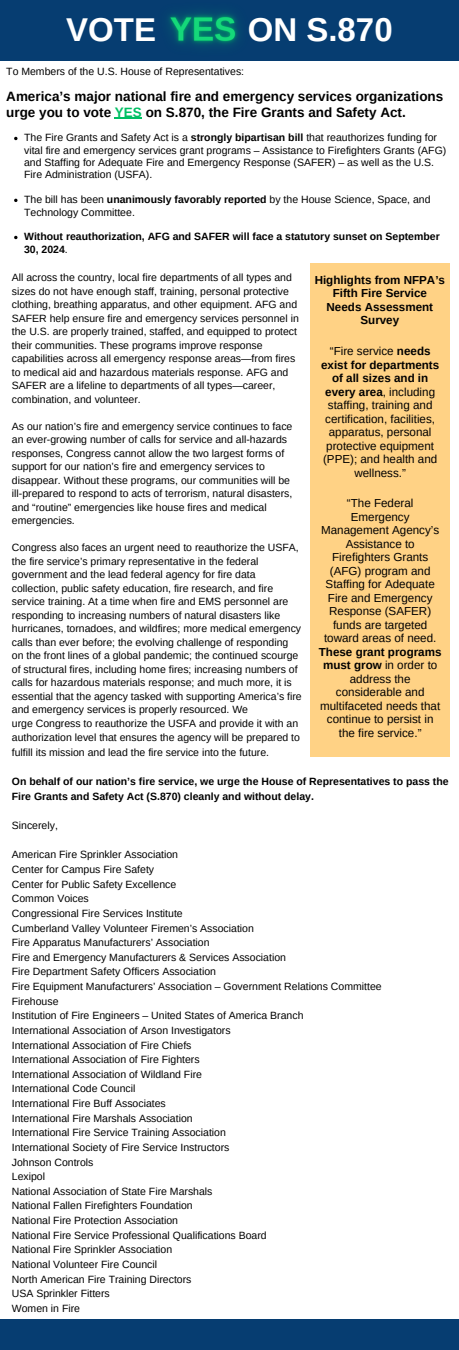
<style>
.page{position:relative;width:459px;height:1350px;background:#fff}
.page>*{position:absolute;margin:0;border:0;box-sizing:border-box;transform-origin:0 0}
.t1{font:700 33px "Arimo";color:#fff}
.t2{font:700 13.5px/15.8px "Arimo";color:#000}
.t3{font:11.62px/13.5px "Arimo";color:#000;text-align:center}
.t4{font:700 11.62px/13.5px "Arimo";color:#000;text-align:center}
.t5{font:10.5px/13.5px "Arimo";color:#000}
.t6{font:700 10.5px/12.4px "Arimo";color:#000}
.s1{color:#00bf63}
.s2{font-weight:700}
.s3{font-weight:400}
</style>
<div class="page">
<div style="left:0;top:0;width:459px;height:60px;background:#063d71"></div>
<div style="left:310px;top:264px;width:140px;height:493px;background:#ffd285"></div>
<svg style="left:115px;top:118px;width:27px;height:1px"></svg>
<svg style="left:14px;top:137px;width:4px;height:3px"></svg>
<svg style="left:14px;top:199px;width:4px;height:3px"></svg>
<svg style="left:14px;top:236px;width:4px;height:3px"></svg>
<img style="left:140px;top:12px;width:126px;height:49px">
<div style="left:0;top:1320px;width:459px;height:30px;background:#063d71"></div>
<h1 class="t1" style="left:66px;top:11px;width:91px">VOTE</h1>
<h1 class="t1" style="left:248px;top:11px;width:146px">ON S.870</h1>
<p class="t5" style="left:6px;top:65px;width:239px">To Members of the U.S. House of Representatives:</p>
<p class="t2" style="left:6px;top:88px;width:439px">America’s major national fire and emergency services organizations urge you to vote <span class="s1">YES</span> on S.870, the Fire Grants and Safety Act.</p>
<h3 class="t5" style="left:24px;top:131px;width:424px;line-height:12.4px">The Fire Grants and Safety Act is a <span class="s2">strongly bipartisan bill</span> that reauthorizes funding for vital fire and emergency services grant programs – Assistance to Firefighters Grants (AFG) and Staffing for Adequate Fire and Emergency Response (SAFER) – as well as the U.S.<br>Fire Administration (USFA).</h3>
<p class="t5" style="left:24px;top:193px;width:408px;line-height:12.4px">The bill has been <span class="s2">unanimously favorably reported</span> by the House Science, Space, and<br>Technology Committee.</p>
<p class="t6" style="left:24px;top:230px;width:417px">Without reauthorization, AFG and SAFER will face a statutory sunset on September<br>30, 2024<span class="s3">.</span></p>
<p class="t5" style="left:12px;top:271px;width:288px">All across the country, local fire departments of all types and sizes do not have enough staff, training, personal protective clothing, breathing apparatus, and other equipment. AFG and SAFER help ensure fire and emergency services personnel in the U.S. are properly trained, staffed, and equipped to protect their communities. These programs improve response capabilities across all emergency response areas—from fires to medical aid and hazardous materials response. AFG and SAFER are a lifeline to departments of all types—career, combination, and volunteer.</p>
<h2 class="t5" style="left:12px;top:419px;width:282px">As our nation’s fire and emergency service continues to face an ever-growing number of calls for service and all-hazards responses, Congress cannot allow the two largest forms of support for our nation’s fire and emergency services to disappear. Without these programs, our communities will be ill-prepared to respond to acts of terrorism, natural disasters, and “routine” emergencies like house fires and medical emergencies.</h2>
<p class="t5" style="left:12px;top:541px;width:291px">Congress also faces an urgent need to reauthorize the USFA, the fire service’s primary representative in the federal government and the lead federal agency for fire data collection, public safety education, fire research, and fire service training. At a time when fire and EMS personnel are responding to increasing numbers of natural disasters like hurricanes, tornadoes, and wildfires; more medical emergency calls than ever before; the evolving challenge of responding on the front lines of a global pandemic; the continued scourge of structural fires, including home fires; increasing numbers of calls for hazardous materials response; and much more, it is essential that the agency tasked with supporting America’s fire and emergency services is properly resourced. We</p>
<p class="t4" style="left:315px;top:273px;width:132px">Highlights from NFPA’s<br>Fifth Fire Service<br>Needs Assessment<br>Survey</p>
<p class="t3" style="left:321px;top:344px;width:120px">“Fire service <span class="s2">needs exist for departments of all sizes and in every area</span>, including staffing, training and certification, facilities, apparatus, personal protective equipment (PPE); and health and wellness.”</p>
<p class="t3" style="left:319px;top:496px;width:124px">“The Federal<br>Emergency<br>Management Agency’s<br>Assistance to<br>Firefighters Grants (AFG) program and<br>Staffing for Adequate<br>Fire and Emergency<br>Response (SAFER) funds are targeted toward areas of need.<br><span class="s2">These grant programs must grow</span> in order to address the considerable and multifaceted needs that continue to persist in the fire service.”</p>
<p class="t5" style="left:12px;top:716px;width:288px">urge Congress to reauthorize the USFA and provide it with an</p>
<p class="t5" style="left:12px;top:731px;width:290px">authorization level that ensures the agency will be prepared to</p>
<p class="t5" style="left:12px;top:746px;width:259px">fulfill its mission and lead the fire service into the future.</p>
<h3 class="t6" style="left:12px;top:774px;width:438px;line-height:14.6px">On behalf of our nation’s fire service, we urge the House of Representatives to pass the<br>Fire Grants and Safety Act (S.870) cleanly and without delay.</h3>
<p class="t5" style="left:12px;top:819px;width:48px">Sincerely,</p>
<p class="t5" style="left:12px;top:848px;width:168px">American Fire Sprinkler Association</p>
<p class="t5" style="left:12px;top:863px;width:144px">Center for Campus Fire Safety</p>
<p class="t5" style="left:12px;top:877px;width:166px">Center for Public Safety Excellence</p>
<p class="t5" style="left:12px;top:892px;width:78px">Common Voices</p>
<p class="t5" style="left:12px;top:907px;width:172px">Congressional Fire Services Institute</p>
<p class="t5" style="left:12px;top:921px;width:244px">Cumberland Valley Volunteer Firemen’s Association</p>
<p class="t5" style="left:12px;top:936px;width:199px">Fire Apparatus Manufacturers’ Association</p>
<p class="t5" style="left:12px;top:950px;width:276px">Fire and Emergency Manufacturers &amp; Services Association</p>
<p class="t5" style="left:12px;top:965px;width:206px">Fire Department Safety Officers Association</p>
<p class="t5" style="left:12px;top:980px;width:371px">Fire Equipment Manufacturers’ Association – Government Relations Committee</p>
<p class="t5" style="left:12px;top:994px;width:48px">Firehouse</p>
<p class="t5" style="left:12px;top:1009px;width:293px">Institution of Fire Engineers – United States of America Branch</p>
<p class="t5" style="left:12px;top:1024px;width:220px">International Association of Arson Investigators</p>
<p class="t5" style="left:12px;top:1038px;width:181px">International Association of Fire Chiefs</p>
<p class="t5" style="left:12px;top:1053px;width:189px">International Association of Fire Fighters</p>
<p class="t5" style="left:12px;top:1067px;width:192px">International Association of Wildland Fire</p>
<p class="t5" style="left:12px;top:1082px;width:125px">International Code Council</p>
<p class="t5" style="left:12px;top:1097px;width:155px">International Fire Buff Associates</p>
<p class="t5" style="left:12px;top:1111px;width:182px">International Fire Marshals Association</p>
<p class="t5" style="left:12px;top:1126px;width:216px">International Fire Service Training Association</p>
<p class="t5" style="left:12px;top:1141px;width:219px">International Society of Fire Service Instructors</p>
<p class="t5" style="left:12px;top:1155px;width:83px">Johnson Controls</p>
<p class="t5" style="left:12px;top:1170px;width:35px">Lexipol</p>
<p class="t5" style="left:12px;top:1184px;width:202px">National Association of State Fire Marshals</p>
<p class="t5" style="left:12px;top:1199px;width:182px">National Fallen Firefighters Foundation</p>
<p class="t5" style="left:12px;top:1214px;width:168px">National Fire Protection Association</p>
<p class="t5" style="left:12px;top:1228px;width:256px">National Fire Service Professional Qualifications Board</p>
<p class="t5" style="left:12px;top:1243px;width:162px">National Fire Sprinkler Association</p>
<p class="t5" style="left:12px;top:1258px;width:147px">National Volunteer Fire Council</p>
<p class="t5" style="left:12px;top:1272px;width:181px">North American Fire Training Directors</p>
<p class="t5" style="left:12px;top:1287px;width:99px">USA Sprinkler Fitters</p>
<p class="t5" style="left:12px;top:1301px;width:70px">Women in Fire</p>
</div>
